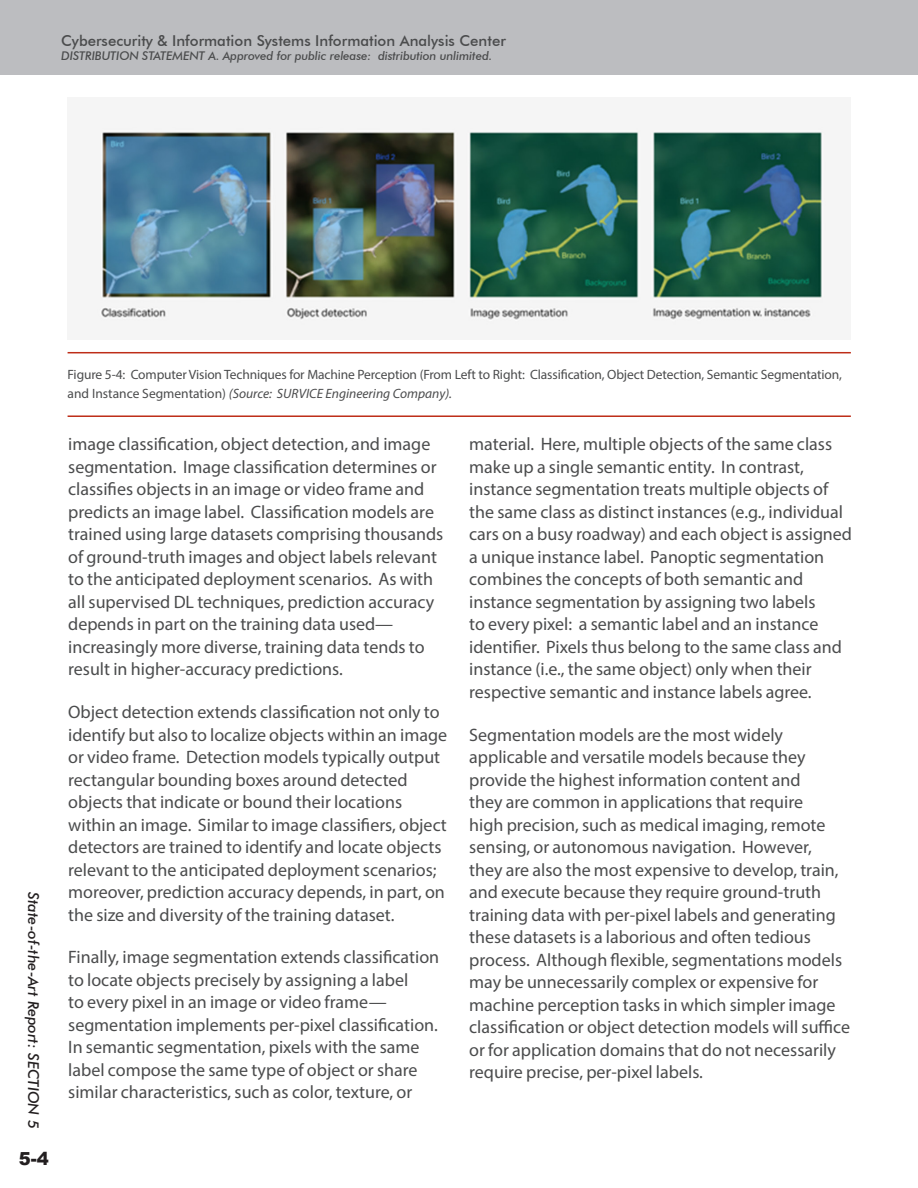
<style>
.page{position:relative;width:918px;height:1188px;background:#fff}
.page>*{position:absolute;margin:0;border:0;box-sizing:border-box;transform-origin:0 0}
.Copy{font:18px/22.5px "Myriad Pro";color:#4b4c4d}
.t1{font:900 18px "Arial";color:#231f20}
.t2{font:500 15px "Futura BT";color:#4b4c4d}
.t3{font:italic 500 15px "Futura BT";color:#231f20}
.Figure_Caption{font:13.5px/19.5px "Myriad Pro";letter-spacing:-.01em;color:#4b4c4d}
.t4{font:italic 500 12px "Futura BT";letter-spacing:-.01em;color:#4b4c4d}
.s1{font-style:italic}
</style>
<div class="page">
<div style="left:0;top:0;width:918px;height:74px;background:#bcbdc0"></div>
<hr style="left:68px;top:352px;width:783px;height:1px;background:#be2d18">
<hr style="left:68px;top:415px;width:783px;height:2px;background:#be2d18">
<img style="left:97px;top:127px;width:729px;height:198px">
<p class="t2" style="left:61px;top:32px;width:446px">Cybersecurity &amp; Information Systems Information Analysis Center</p>
<p class="t4" style="left:61px;top:48px;width:433px">DISTRIBUTION STATEMENT A. Approved for public release: distribution unlimited.</p>
<p class="t3" style="left:43px;top:892px;width:238px;rotate:90deg">State-of-the-Art Report: SECTION 5</p>
<p class="t1" style="left:19px;top:1145px;width:32px">5-4</p>
<p class="Figure_Caption" style="left:68px;top:364px;width:776px">Figure 5-4: Computer Vision Techniques for Machine Perception (From Left to Right: Classification, Object Detection, Semantic Segmentation, and Instance Segmentation) <span class="s1">(Source: SURVICE Engineering Company).</span></p>
<p class="Copy" style="left:68px;top:433px;width:377px">image classification, object detection, and image segmentation. Image classification determines or classifies objects in an image or video frame and predicts an image label. Classification models are trained using large datasets comprising thousands of ground-truth images and object labels relevant to the anticipated deployment scenarios. As with all supervised DL techniques, prediction accuracy depends in part on the training data used— increasingly more diverse, training data tends to result in higher-accuracy predictions.</p>
<p class="Copy" style="left:68px;top:700px;width:380px">Object detection extends classification not only to identify but also to localize objects within an image or video frame. Detection models typically output rectangular bounding boxes around detected objects that indicate or bound their locations within an image. Similar to image classifiers, object detectors are trained to identify and locate objects relevant to the anticipated deployment scenarios; moreover, prediction accuracy depends, in part, on the size and diversity of the training dataset.</p>
<p class="Copy" style="left:68px;top:946px;width:373px">Finally, image segmentation extends classification to locate objects precisely by assigning a label<br>to every pixel in an image or video frame— segmentation implements per-pixel classification.<br>In semantic segmentation, pixels with the same label compose the same type of object or share similar characteristics, such as color, texture, or</p>
<p class="Copy" style="left:469px;top:433px;width:384px">material. Here, multiple objects of the same class make up a single semantic entity. In contrast, instance segmentation treats multiple objects of the same class as distinct instances (e.g., individual cars on a busy roadway) and each object is assigned a unique instance label. Panoptic segmentation combines the concepts of both semantic and instance segmentation by assigning two labels<br>to every pixel: a semantic label and an instance identifier. Pixels thus belong to the same class and instance (i.e., the same object) only when their respective semantic and instance labels agree.</p>
<p class="Copy" style="left:469px;top:723px;width:383px">Segmentation models are the most widely applicable and versatile models because they provide the highest information content and<br>they are common in applications that require<br>high precision, such as medical imaging, remote sensing, or autonomous navigation. However,<br>they are also the most expensive to develop, train, and execute because they require ground-truth training data with per-pixel labels and generating these datasets is a laborious and often tedious process. Although flexible, segmentations models may be unnecessarily complex or expensive for machine perception tasks in which simpler image classification or object detection models will suffice or for application domains that do not necessarily require precise, per-pixel labels.</p>
</div>
